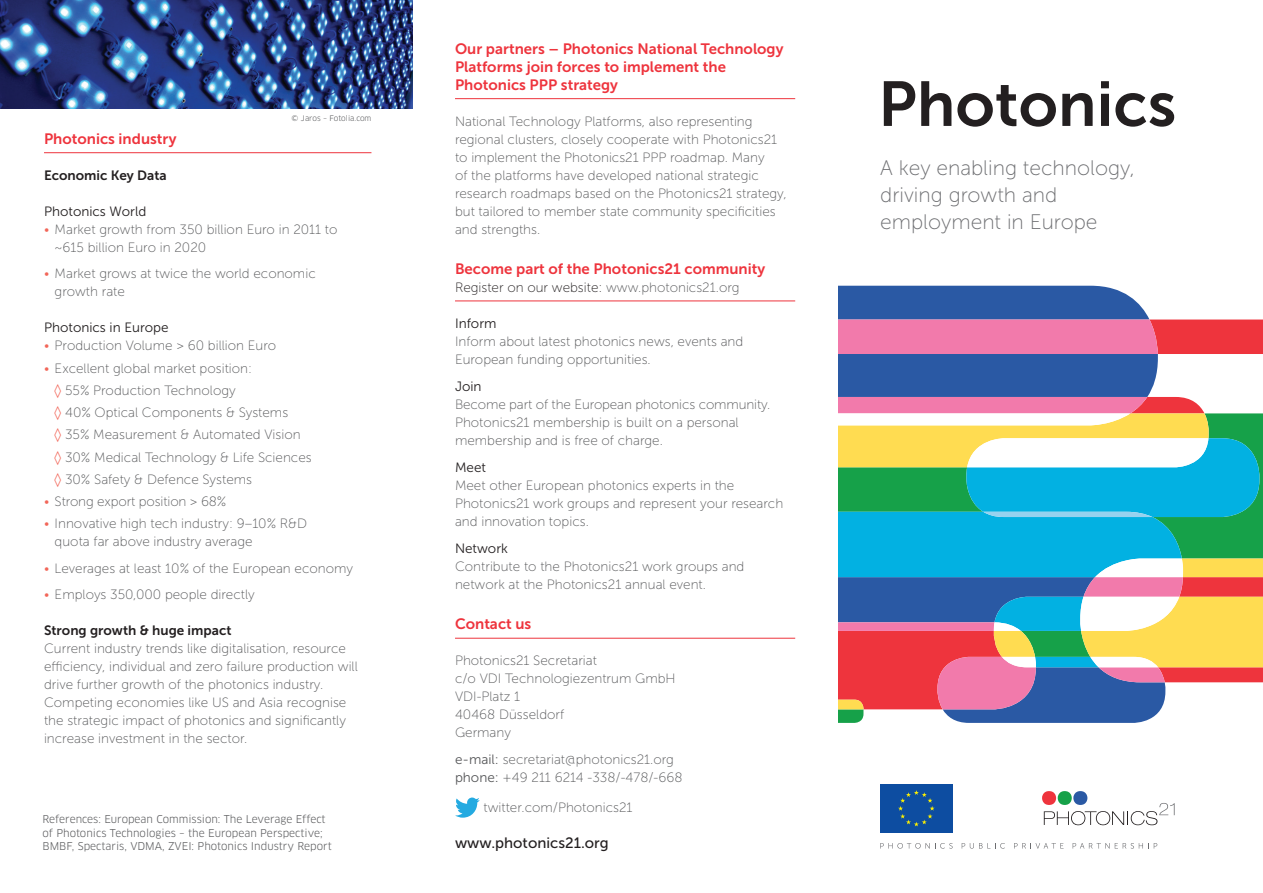
<style>
.page{position:relative;width:1263px;height:893px;background:#fff}
.page>*{position:absolute;margin:0;border:0;box-sizing:border-box;transform-origin:0 0}
.t1{font:63px "Museo Sans 700";color:#231f20}
.t2{font:21px/27px "Museo Sans 100";color:#6c6d70}
.t3{font:15px/18px "Museo Sans 700";color:#ee343d}
.t4{font:15px "Museo Sans 500";color:#231f20}
.t5{font:13.5px/18px "Museo Sans 100";color:#57585a}
.t6{font:13.5px "Museo Sans 300";color:#231f20}
.t7{font:13.5px "Museo Sans 100";color:#231f20}
.t8{font:13.5px "Museo Sans 700";color:#231f20}
.t9{font:10.5px/13.5px "Clan OT";color:#57585a}
.t10{font:7.5px "Clan OT";color:#57585a}
.s1{color:#f26659}
.s2{color:#57585a}
.s3{font-family:"Museo Sans 300"}
</style>
<div class="page">
<div style="left:838px;top:286px;width:320px;height:111px;background:#2a59a4"></div>
<svg style="left:838px;top:320px;width:425px;height:34px;background:#f0688f"></svg>
<svg style="left:838px;top:397px;width:425px;height:326px;background:#85a6a5"></svg>
<img style="left:0;top:0;width:412px;height:109px">
<hr style="left:455px;top:98px;width:340px;height:1px;background:#ee343d">
<hr style="left:455px;top:301px;width:340px;height:1px;background:#ee343d">
<hr style="left:455px;top:638px;width:340px;height:1px;background:#ee343d">
<svg style="left:455px;top:797px;width:25px;height:21px"></svg>
<hr style="left:44px;top:152px;width:327px;height:1px;background:#ee343d">
<svg style="left:1042px;top:791px;width:132px;height:34px"></svg>
<div style="left:880px;top:784px;width:72px;height:48px;background:#0d4da1"></div>
<svg style="left:898px;top:790px;width:37px;height:36px"></svg>
<svg style="left:880px;top:843px;width:73px;height:6px"></svg>
<svg style="left:962px;top:843px;width:43px;height:6px"></svg>
<svg style="left:1014px;top:843px;width:49px;height:6px"></svg>
<svg style="left:1072px;top:843px;width:37px;height:6px"></svg>
<svg style="left:1115px;top:843px;width:42px;height:6px"></svg>
<p class="t10" style="left:292px;top:114px;width:81px">© Jaros – Fotolia.com</p>
<p class="t3" style="left:44px;top:130px;width:134px">Photonics industry</p>
<p class="t8" style="left:44px;top:168px;width:124px">Economic Key Data</p>
<p class="t6" style="left:44px;top:204px;width:104px">Photonics World</p>
<p class="t5" style="left:55px;top:220px;width:284px;text-indent:-11px"><span class="s1">•</span> Market growth from 350 billion Euro in 2011 to ~615 billion Euro in 2020</p>
<p class="t5" style="left:55px;top:265px;width:263px;text-indent:-11px"><span class="s1">•</span> Market grows at twice the world economic growth rate</p>
<p class="t6" style="left:44px;top:320px;width:126px">Photonics in Europe</p>
<p class="t5" style="left:44px;top:337px;width:234px"><span class="s1">•</span> Production Volume &gt; 60 billion Euro</p>
<p class="t5" style="left:44px;top:359px;width:210px"><span class="s1">•</span> Excellent global market position:</p>
<p class="t5" style="left:55px;top:381px;width:183px"><span class="s1">◊</span> 55% Production Technology</p>
<p class="t5" style="left:55px;top:404px;width:235px"><span class="s1">◊</span> 40% Optical Components &amp; Systems</p>
<p class="t5" style="left:55px;top:426px;width:247px"><span class="s1">◊</span> 35% Measurement &amp; Automated Vision</p>
<p class="t5" style="left:55px;top:448px;width:259px"><span class="s1">◊</span> 30% Medical Technology &amp; Life Sciences</p>
<p class="t5" style="left:55px;top:470px;width:199px"><span class="s1">◊</span> 30% Safety &amp; Defence Systems</p>
<p class="t5" style="left:44px;top:493px;width:184px"><span class="s1">•</span> Strong export position &gt; 68%</p>
<p class="t5" style="left:55px;top:515px;width:254px;text-indent:-11px"><span class="s1">•</span> Innovative high tech industry: 9–10% R&amp;D quota far above industry average</p>
<p class="t5" style="left:44px;top:559px;width:311px"><span class="s1">•</span> Leverages at least 10% of the European economy</p>
<p class="t5" style="left:44px;top:586px;width:212px"><span class="s1">•</span> Employs 350,000 people directly</p>
<p class="t8" style="left:44px;top:623px;width:189px">Strong growth &amp; huge impact</p>
<p class="t5" style="left:44px;top:640px;width:315px">Current industry trends like digitalisation, resource efficiency, individual and zero failure production will drive further growth of the photonics industry.<br>Competing economies like US and Asia recognise the strategic impact of photonics and significantly increase investment in the sector.</p>
<p class="t9" style="left:43px;top:813px;width:285px">References: European Commission: The Leverage Effect of Photonics Technologies – the European Perspective;</p>
<p class="t9" style="left:43px;top:840px;width:291px">BMBF, Spectaris, VDMA, ZVEI: Photonics Industry Report</p>
<p class="t3" style="left:455px;top:40px;width:330px">Our partners – Photonics National Technology<br>Platforms join forces to implement the<br>Photonics PPP strategy</p>
<p class="t5" style="left:455px;top:112px;width:333px">National Technology Platforms, also representing regional clusters, closely cooperate with Photonics21 to implement the Photonics21 PPP roadmap. Many<br>of the platforms have developed national strategic research roadmaps based on the Photonics21 strategy, but tailored to member state community specificities and strengths.</p>
<p class="t3" style="left:455px;top:260px;width:312px">Become part of the Photonics21 community</p>
<p class="t7" style="left:455px;top:280px;width:286px">Register on our website: <span class="s2">www.photonics21.org</span></p>
<p class="t6" style="left:455px;top:316px;width:43px">Inform</p>
<p class="t5" style="left:455px;top:333px;width:290px">Inform about latest photonics news, events and<br>European funding opportunities.</p>
<p class="t6" style="left:455px;top:379px;width:28px">Join</p>
<p class="t5" style="left:455px;top:396px;width:317px">Become part of the European photonics community.<br>Photonics21 membership is built on a personal membership and is free of charge.</p>
<p class="t6" style="left:455px;top:460px;width:32px">Meet</p>
<p class="t5" style="left:455px;top:477px;width:330px">Meet other European photonics experts in the<br>Photonics21 work groups and represent your research and innovation topics.</p>
<p class="t6" style="left:455px;top:541px;width:54px">Network</p>
<p class="t5" style="left:455px;top:558px;width:291px">Contribute to the Photonics21 work groups and network at the Photonics21 annual event.</p>
<p class="t3" style="left:455px;top:615px;width:78px">Contact us</p>
<p class="t5" style="left:455px;top:652px;width:144px">Photonics21 Secretariat</p>
<p class="t5" style="left:455px;top:670px;width:222px">c/o VDI Technologiezentrum GmbH</p>
<p class="t5" style="left:455px;top:688px;width:67px">VDI-Platz 1</p>
<p class="t5" style="left:455px;top:706px;width:111px">40468 Düsseldorf</p>
<p class="t5" style="left:455px;top:724px;width:58px">Germany</p>
<p class="t5" style="left:455px;top:751px;width:220px"><span class="s3">e-mail:</span> secretariat@photonics21.org</p>
<p class="t5" style="left:455px;top:769px;width:229px"><span class="s3">phone:</span> +49 211 6214 -338/-478/-668</p>
<p class="t5" style="left:483px;top:799px;width:151px">twitter.com/Photonics21</p>
<p class="t4" style="left:455px;top:835px;width:155px">www.photonics21.org</p>
<p class="t1" style="left:878px;top:69px;width:300px">Photonics</p>
<p class="t2" style="left:880px;top:154px;width:256px">A key enabling technology, driving growth and employment in Europe</p>
</div>
